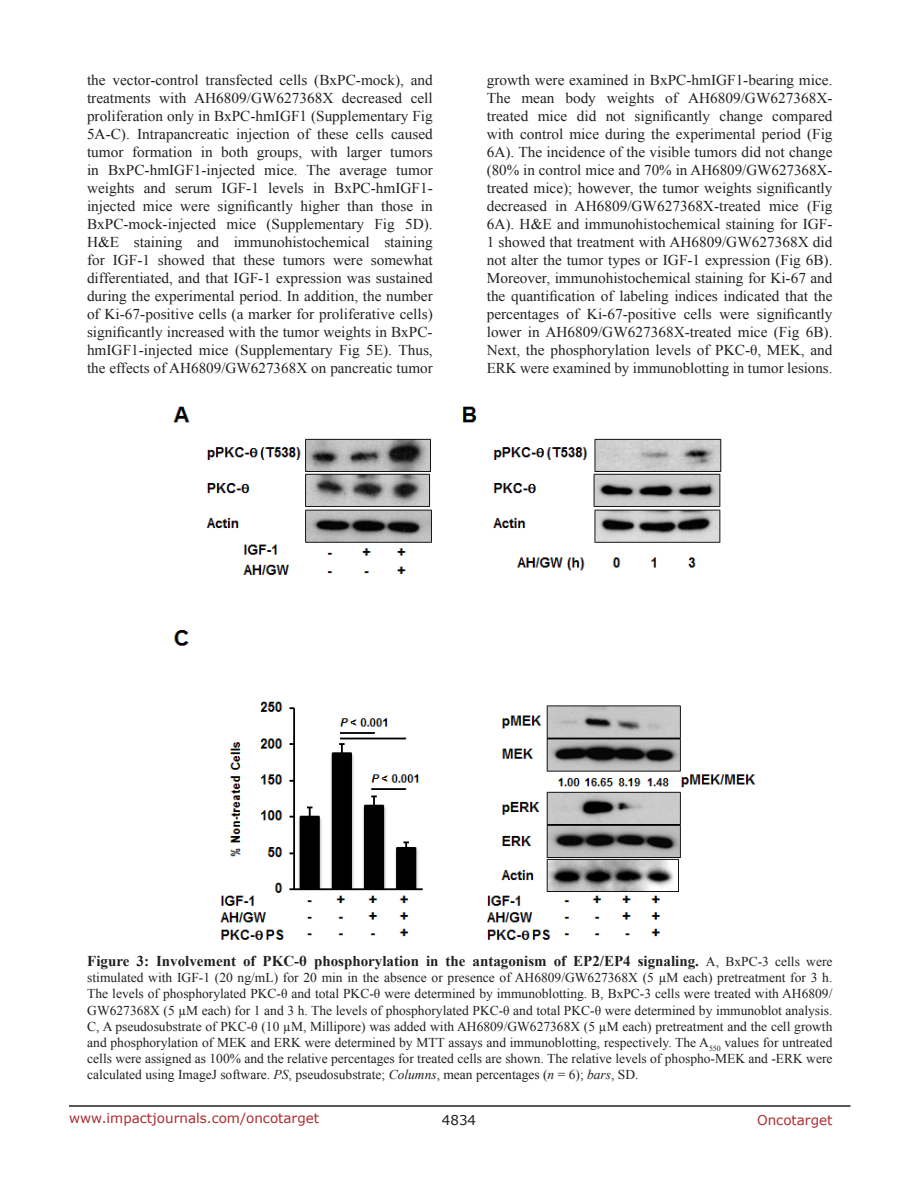
<style>
.page{position:relative;width:918px;height:1188px;background:#fff}
.page>*{position:absolute;margin:0;border:0;box-sizing:border-box;transform-origin:0 0}
.BodyText{font:15px/18px "Times New Roman";color:#221f22;text-align:justify}
.FigureText{font:700 15px "Times New Roman";color:#221f22}
.FigureText-2{font:13.5px/16.2px "Times New Roman";color:#221f22;text-align:justify}
.t1{font:13.5px "Verdana";color:#ac2b31}
.t2{font:13.5px "Verdana";color:#221f22}
.s1{font-weight:400;font-size:13.5px}
.s2{font-style:italic}
</style>
<div class="page">
<hr style="left:69px;top:1105px;width:781px;height:2px;background:#231f20">
<img style="left:173px;top:406px;width:583px;height:534px">
<p class="BodyText" style="left:87px;top:71px;width:347px">the vector-control transfected cells (BxPC-mock), and treatments with AH6809/GW627368X decreased cell proliferation only in BxPC-hmIGF1 (Supplementary Fig 5A-C). Intrapancreatic injection of these cells caused tumor formation in both groups, with larger tumors in BxPC-hmIGF1-injected mice. The average tumor weights and serum IGF-1 levels in BxPC-hmIGF1- injected mice were significantly higher than those in BxPC-mock-injected mice (Supplementary Fig 5D).<br>H&amp;E staining and immunohistochemical staining for IGF-1 showed that these tumors were somewhat differentiated, and that IGF-1 expression was sustained during the experimental period. In addition, the number of Ki-67-positive cells (a marker for proliferative cells) significantly increased with the tumor weights in BxPC&shy;hmIGF1-injected mice (Supplementary Fig 5E). Thus, the effects of AH6809/GW627368X on pancreatic tumor</p>
<p class="BodyText" style="left:487px;top:71px;width:347px">growth were examined in BxPC-hmIGF1-bearing mice.<br>The mean body weights of AH6809/GW627368X&shy;treated mice did not significantly change compared with control mice during the experimental period (Fig 6A). The incidence of the visible tumors did not change (80% in control mice and 70% in AH6809/GW627368X&shy;treated mice); however, the tumor weights significantly decreased in AH6809/GW627368X-treated mice (Fig 6A). H&amp;E and immunohistochemical staining for IGF-1 showed that treatment with AH6809/GW627368X did not alter the tumor types or IGF-1 expression (Fig 6B).<br>Moreover, immunohistochemical staining for Ki-67 and the quantification of labeling indices indicated that the percentages of Ki-67-positive cells were significantly lower in AH6809/GW627368X-treated mice (Fig 6B).<br>Next, the phosphorylation levels of PKC-θ, MEK, and ERK were examined by immunoblotting in tumor lesions.</p>
<p class="FigureText" style="left:87px;top:951px;width:747px">Figure 3: Involvement of PKC-θ phosphorylation in the antagonism of EP2/EP4 signaling. <span class="s1">A, BxPC-3 cells were</span></p>
<p class="FigureText-2" style="left:87px;top:969px;width:747px">stimulated with IGF-1 (20 ng/mL) for 20 min in the absence or presence of AH6809/GW627368X (5 µM each) pretreatment for 3 h.<br>The levels of phosphorylated PKC-θ and total PKC-θ were determined by immunoblotting. B, BxPC-3 cells were treated with AH6809/ GW627368X (5 µM each) for 1 and 3 h. The levels of phosphorylated PKC-θ and total PKC-θ were determined by immunoblot analysis.<br>C, A pseudosubstrate of PKC-θ (10 µM, Millipore) was added with AH6809/GW627368X (5 µM each) pretreatment and the cell growth and phosphorylation of MEK and ERK were determined by MTT assays and immunoblotting, respectively. The A<sub>550</sub> values for untreated cells were assigned as 100% and the relative percentages for treated cells are shown. The relative levels of phospho-MEK and -ERK were calculated using ImageJ software. <span class="s2">PS</span>, pseudosubstrate; <span class="s2">Columns</span>, mean percentages (<span class="s2">n</span> = 6); <span class="s2">bars</span>, SD.</p>
<p class="t1" style="left:69px;top:1109px;width:252px">www.impactjournals.com/oncotarget</p>
<p class="t2" style="left:442px;top:1111px;width:36px">4834</p>
<p class="t1" style="left:757px;top:1111px;width:77px">Oncotarget</p>
</div>
